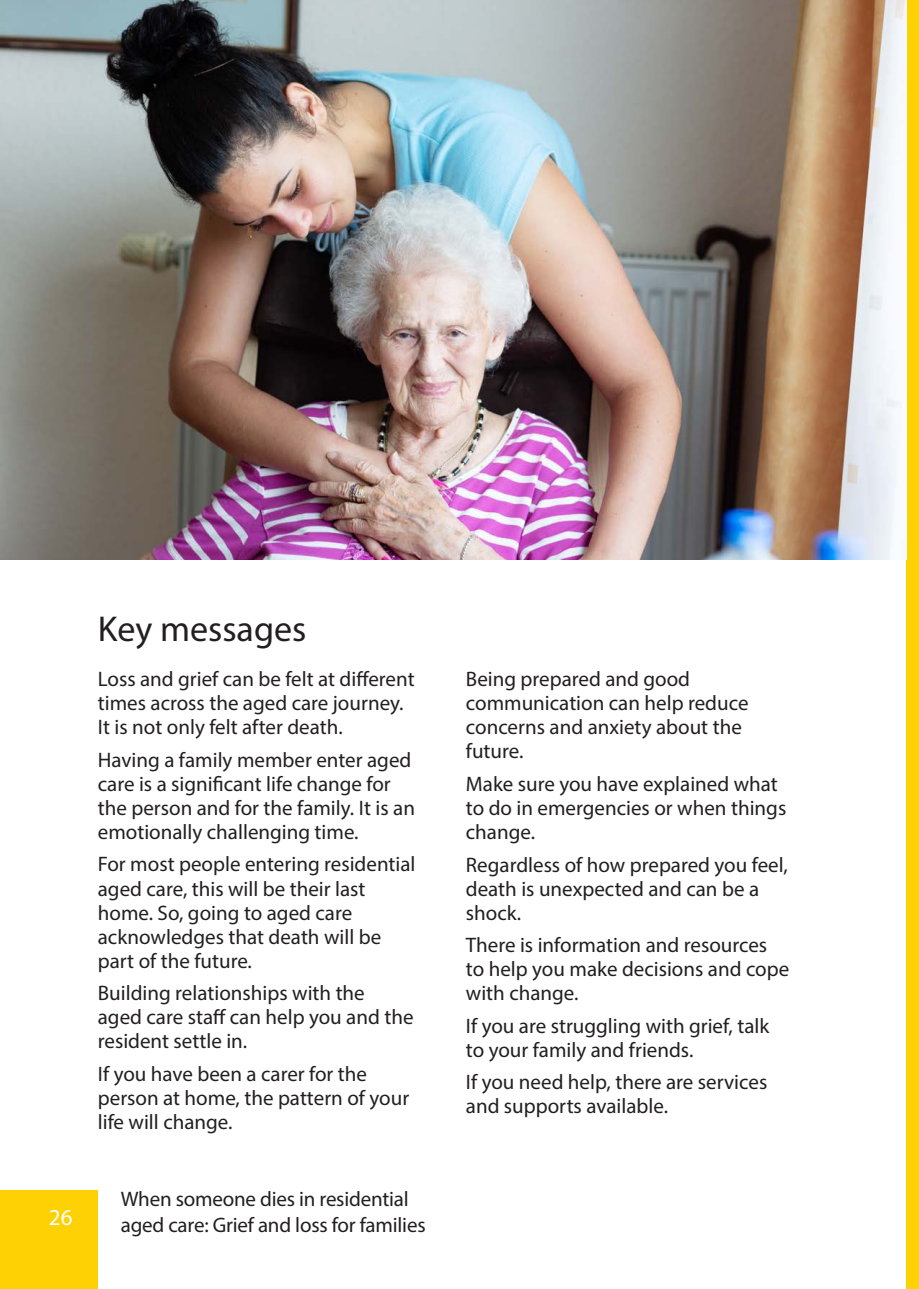
<style>
.page{position:relative;width:919px;height:1289px;background:#fff}
.page>*{position:absolute;margin:0;border:0;box-sizing:border-box;transform-origin:0 0}
.Black_Main_headings{font:36px "Myriad Pro";color:#231f20}
.t1{font:22.95px "Myriad Pro";color:#fff}
.Body_copy{font:21px/24px "Myriad Pro";color:#231f20}
</style>
<div class="page">
<div style="left:0;top:1189px;width:98px;height:99px;background:#fed105"></div>
<div style="left:906px;top:0;width:12px;height:1288px;background:#fed105"></div>
<img style="left:0;top:0;width:906px;height:559px">
<p class="t1" style="left:49px;top:1202px;width:25px">26</p>
<h1 class="Black_Main_headings" style="left:98px;top:606px;width:210px">Key messages</h1>
<p class="Body_copy" style="left:98px;top:667px;width:318px">Loss and grief can be felt at different times across the aged care journey.<br>It is not only felt after death.</p>
<p class="Body_copy" style="left:98px;top:747px;width:318px">Having a family member enter aged care is a significant life change for the person and for the family. It is an emotionally challenging time.</p>
<p class="Body_copy" style="left:98px;top:852px;width:319px">For most people entering residential aged care, this will be their last home. So, going to aged care acknowledges that death will be part of the future.</p>
<p class="Body_copy" style="left:98px;top:980px;width:317px">Building relationships with the aged care staff can help you and the resident settle in.</p>
<p class="Body_copy" style="left:98px;top:1061px;width:313px">If you have been a carer for the person at home, the pattern of your life will change.</p>
<p class="Body_copy" style="left:121px;top:1186px;width:306px;line-height:25.5px">When someone dies in residential aged care: Grief and loss for families</p>
<p class="Body_copy" style="left:466px;top:667px;width:284px">Being prepared and good communication can help reduce concerns and anxiety about the future.</p>
<p class="Body_copy" style="left:466px;top:771px;width:322px">Make sure you have explained what to do in emergencies or when things change.</p>
<p class="Body_copy" style="left:466px;top:852px;width:323px">Regardless of how prepared you feel, death is unexpected and can be a shock.</p>
<p class="Body_copy" style="left:466px;top:932px;width:325px">There is information and resources to help you make decisions and cope with change.</p>
<p class="Body_copy" style="left:466px;top:1013px;width:305px">If you are struggling with grief, talk to your family and friends.</p>
<p class="Body_copy" style="left:466px;top:1069px;width:303px">If you need help, there are services and supports available.</p>
</div>
